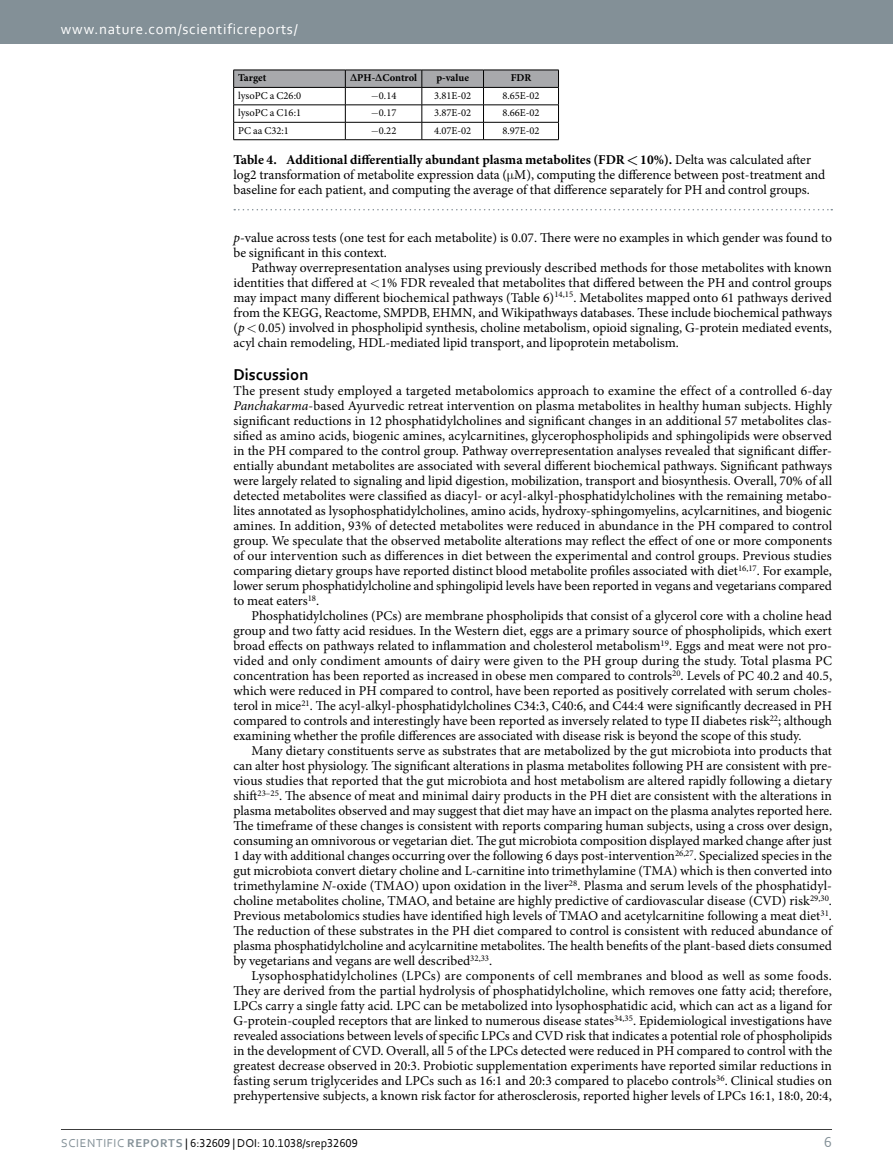
<style>
.page{position:relative;width:893px;height:1174px;background:#fff}
.page>*{position:absolute;margin:0;border:0;box-sizing:border-box;transform-origin:0 0}
.t1{font:700 16.5px "Corbel";color:#000}
.t2{font:15px "Corbel";letter-spacing:.045em;color:#fff}
.t3{font:15px "Corbel";color:#839097}
.t4{font:13.5px/15px "Minion Pro";letter-spacing:-.005em;color:#000;text-align:justify}
.t5{font:12px "Corbel";color:#000}
.t6{font:10.5px "Minion Pro";color:#000}
.t7{font:700 10.5px "Minion Pro";letter-spacing:-.005em;color:#000}
.s1{font-family:"STIX General"}
.s2{font-weight:700}
.s3{font-style:italic}
.s4{color:#839097}
.s5{font-weight:700;color:#839097}
</style>
<div class="page">
<div style="left:0;top:0;width:893px;height:43px;background:#839097"></div>
<hr style="left:61px;top:1129px;width:771px;height:1px;background:#000">
<svg style="left:234px;top:209px;width:598px;height:1px"></svg>
<hr style="left:233px;top:139px;width:112px;height:1px;background:#000">
<hr style="left:345px;top:139px;width:77px;height:1px;background:#000">
<hr style="left:422px;top:139px;width:61px;height:1px;background:#000">
<svg style="left:233px;top:70px;width:326px;height:69px"></svg>
<hr style="left:483px;top:139px;width:76px;height:1px;background:#000">
<p class="t2" style="left:61px;top:19px;width:238px">www.nature.com/scientificreports/</p>
<p class="t7" style="left:238px;top:71px;width:30px">Target</p>
<p class="t7" style="left:350px;top:71px;width:68px"><span class="s1">∆</span>PH-<span class="s1">∆</span>Control</p>
<p class="t7" style="left:436px;top:71px;width:34px">p-value</p>
<p class="t7" style="left:511px;top:71px;width:22px">FDR</p>
<p class="t6" style="left:238px;top:88px;width:64px">lysoPC a C26:0</p>
<p class="t6" style="left:371px;top:88px;width:27px">−0.14</p>
<p class="t6" style="left:434px;top:88px;width:39px">3.81E-02</p>
<p class="t6" style="left:502px;top:88px;width:39px">8.65E-02</p>
<p class="t6" style="left:238px;top:106px;width:64px">lysoPC a C16:1</p>
<p class="t6" style="left:371px;top:106px;width:27px">−0.17</p>
<p class="t6" style="left:434px;top:106px;width:39px">3.87E-02</p>
<p class="t6" style="left:502px;top:106px;width:39px">8.66E-02</p>
<p class="t6" style="left:238px;top:123px;width:52px">PC aa C32:1</p>
<p class="t6" style="left:371px;top:123px;width:27px">−0.22</p>
<p class="t6" style="left:434px;top:123px;width:39px">4.07E-02</p>
<p class="t6" style="left:502px;top:123px;width:39px">8.97E-02</p>
<p class="t4" style="left:233px;top:152px;width:593px;text-align:left"><span class="s2">Table 4. Additional differentially abundant plasma metabolites (FDR 10%).</span> Delta was calculated after log2 transformation of metabolite expression data ( M), computing the difference between post-treatment and baseline for each patient, and computing the average of that difference separately for PH and control groups.</p>
<p class="t4" style="left:233px;top:230px;width:600px"><span class="s3">p</span>-value across tests (one test for each metabolite) is 0.07. There were no examples in which gender was found to be significant in this context.</p>
<p class="t4" style="left:233px;top:260px;width:600px;text-indent:18px">Pathway overrepresentation analyses using previously described methods for those metabolites with known identities that differed at 1% FDR revealed that metabolites that differed between the PH and control groups may impact many different biochemical pathways (Table 6)<sup>14,15</sup>. Metabolites mapped onto 61 pathways derived from the KEGG, Reactome, SMPDB, EHMN, and Wikipathways databases. These include biochemical pathways (<span class="s3">p</span> 0.05) involved in phospholipid synthesis, choline metabolism, opioid signaling, G-protein mediated events, acyl chain remodeling, HDL-mediated lipid transport, and lipoprotein metabolism.</p>
<p class="t1" style="left:233px;top:364px;width:77px">Discussion</p>
<p class="t4" style="left:233px;top:383px;width:600px">The present study employed a targeted metabolomics approach to examine the effect of a controlled 6-day <span class="s3">Panchakarma</span>-based Ayurvedic retreat intervention on plasma metabolites in healthy human subjects. Highly significant reductions in 12 phosphatidylcholines and significant changes in an additional 57 metabolites clas&shy;sified as amino acids, biogenic amines, acylcarnitines, glycerophospholipids and sphingolipids were observed in the PH compared to the control group. Pathway overrepresentation analyses revealed that significant differ&shy;entially abundant metabolites are associated with several different biochemical pathways. Significant pathways were largely related to signaling and lipid digestion, mobilization, transport and biosynthesis. Overall, 70% of all detected metabolites were classified as diacyl- or acyl-alkyl-phosphatidylcholines with the remaining metabo&shy;lites annotated as lysophosphatidylcholines, amino acids, hydroxy-sphingomyelins, acylcarnitines, and biogenic amines. In addition, 93% of detected metabolites were reduced in abundance in the PH compared to control group. We speculate that the observed metabolite alterations may reflect the effect of one or more components of our intervention such as differences in diet between the experimental and control groups. Previous studies comparing dietary groups have reported distinct blood metabolite profiles associated with diet<sup>16,17</sup>. For example, lower serum phosphatidylcholine and sphingolipid levels have been reported in vegans and vegetarians compared to meat eaters<sup>18</sup>.</p>
<p class="t4" style="left:233px;top:608px;width:600px;text-indent:18px">Phosphatidylcholines (PCs) are membrane phospholipids that consist of a glycerol core with a choline head group and two fatty acid residues. In the Western diet, eggs are a primary source of phospholipids, which exert broad effects on pathways related to inflammation and cholesterol metabolism<sup>19</sup>. Eggs and meat were not pro&shy;vided and only condiment amounts of dairy were given to the PH group during the study. Total plasma PC concentration has been reported as increased in obese men compared to controls<sup>20</sup>. Levels of PC 40.2 and 40.5, which were reduced in PH compared to control, have been reported as positively correlated with serum choles&shy;terol in mice<sup>21</sup>. The acyl-alkyl-phosphatidylcholines C34:3, C40:6, and C44:4 were significantly decreased in PH compared to controls and interestingly have been reported as inversely related to type II diabetes risk<sup>22</sup>; although examining whether the profile differences are associated with disease risk is beyond the scope of this study.</p>
<p class="t4" style="left:233px;top:743px;width:600px;text-indent:18px">Many dietary constituents serve as substrates that are metabolized by the gut microbiota into products that can alter host physiology. The significant alterations in plasma metabolites following PH are consistent with pre&shy;vious studies that reported that the gut microbiota and host metabolism are altered rapidly following a dietary shift<sup>23–25</sup>. The absence of meat and minimal dairy products in the PH diet are consistent with the alterations in plasma metabolites observed and may suggest that diet may have an impact on the plasma analytes reported here.<br>The timeframe of these changes is consistent with reports comparing human subjects, using a cross over design, consuming an omnivorous or vegetarian diet. The gut microbiota composition displayed marked change after just 1 day with additional changes occurring over the following 6 days post-intervention<sup>26,27</sup>. Specialized species in the gut microbiota convert dietary choline and L-carnitine into trimethylamine (TMA) which is then converted into trimethylamine <span class="s3">N</span>-oxide (TMAO) upon oxidation in the liver<sup>28</sup>. Plasma and serum levels of the phosphatidyl&shy;choline metabolites choline, TMAO, and betaine are highly predictive of cardiovascular disease (CVD) risk<sup>29,30</sup>.<br>Previous metabolomics studies have identified high levels of TMAO and acetylcarnitine following a meat diet<sup>31</sup>.<br>The reduction of these substrates in the PH diet compared to control is consistent with reduced abundance of plasma phosphatidylcholine and acylcarnitine metabolites. The health benefits of the plant-based diets consumed by vegetarians and vegans are well described<sup>32,33</sup>.</p>
<p class="t4" style="left:233px;top:968px;width:600px;text-indent:18px">Lysophosphatidylcholines (LPCs) are components of cell membranes and blood as well as some foods.<br>They are derived from the partial hydrolysis of phosphatidylcholine, which removes one fatty acid; therefore, LPCs carry a single fatty acid. LPC can be metabolized into lysophosphatidic acid, which can act as a ligand for G-protein-coupled receptors that are linked to numerous disease states<sup>34,35</sup>. Epidemiological investigations have revealed associations between levels of specific LPCs and CVD risk that indicates a potential role of phospholipids in the development of CVD. Overall, all 5 of the LPCs detected were reduced in PH compared to control with the greatest decrease observed in 20:3. Probiotic supplementation experiments have reported similar reductions in fasting serum triglycerides and LPCs such as 16:1 and 20:3 compared to placebo controls<sup>36</sup>. Clinical studies on prehypertensive subjects, a known risk factor for atherosclerosis, reported higher levels of LPCs 16:1, 18:0, 20:4,</p>
<p class="t5" style="left:61px;top:1135px;width:298px"><span class="s4">Scientific</span> <span class="s5">Reports</span> | 6:32609 | DOI: 10.1038/srep32609</p>
<p class="t3" style="left:824px;top:1132px;width:9px">6</p>
</div>
